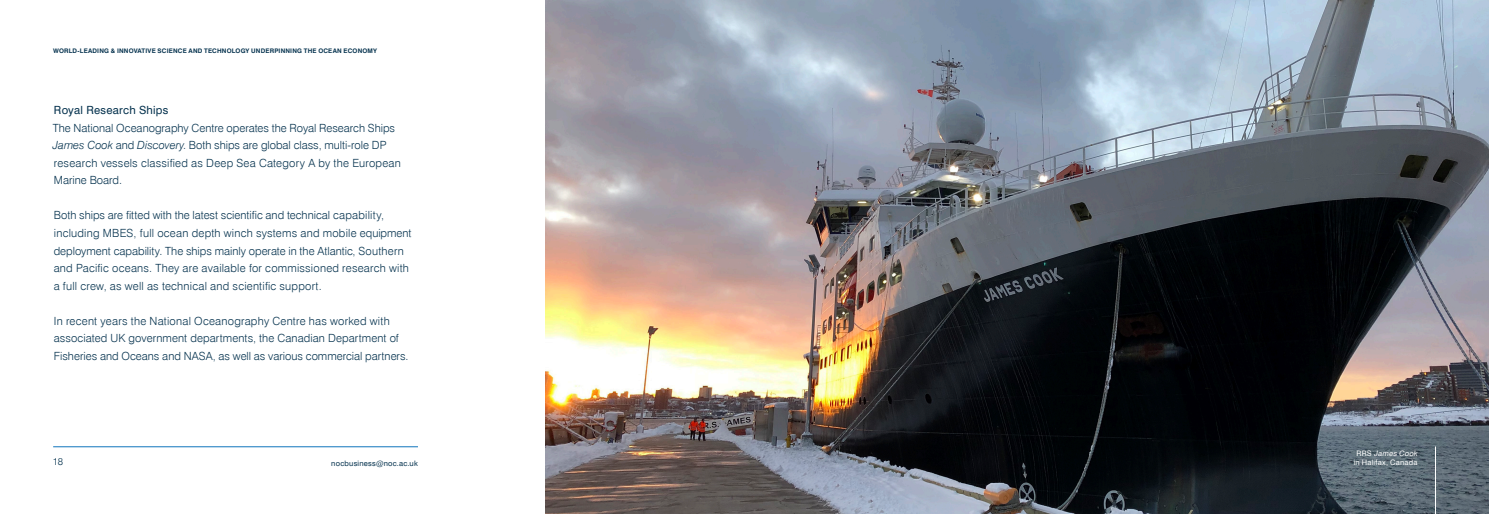
<style>
.page{position:relative;width:1489px;height:514px;background:#fff}
.page>*{position:absolute;margin:0;border:0;box-sizing:border-box;transform-origin:0 0}
.NOC_BODY_TEXT{font:300 11.25px/17.5px "Swiss 721 BT";letter-spacing:.01em;color:#05324e}
.NOC_BODY_TEXT-2{font:11.25px "Swiss 721 BT";letter-spacing:.02em;color:#05324e}
.t1{font:300 10px "Swiss 721 BT";color:#05324e}
.NOC_PAGE_FOOTER{font:7.5px/8.8px "Swiss 721 BT";letter-spacing:.025em;color:#fff;text-align:center}
.t2{font:7.5px "Swiss 721 BT";letter-spacing:.025em;color:#05324e}
.NOC_PAGE_FOOTER-2{font:700 6.25px "Swiss 721 BT";letter-spacing:.03em;color:#05324e}
.s1{font-style:italic}
</style>
<div class="page">
<hr style="left:53px;top:446px;width:365px;height:1px;background:#1074bc">
<img style="left:545px;top:0;width:943px;height:514px">
<hr style="left:1434px;top:446px;width:1px;height:68px;background:#fff">
<p class="NOC_PAGE_FOOTER-2" style="left:53px;top:47px;width:325px">WORLD-LEADING &amp; INNOVATIVE SCIENCE AND TECHNOLOGY UNDERPINNING THE OCEAN ECONOMY</p>
<p class="NOC_BODY_TEXT-2" style="left:54px;top:104px;width:116px">Royal Research Ships</p>
<p class="NOC_BODY_TEXT" style="left:53px;top:119px;width:350px">The National Oceanography Centre operates the Royal Research Ships <span class="s1">James Cook</span> and <span class="s1">Discovery</span>. Both ships are global class, multi-role DP research vessels classified as Deep Sea Category A by the European Marine Board.</p>
<p class="NOC_BODY_TEXT" style="left:54px;top:207px;width:359px">Both ships are fitted with the latest scientific and technical capability, including MBES, full ocean depth winch systems and mobile equipment deployment capability. The ships mainly operate in the Atlantic, Southern and Pacific oceans. They are available for commissioned research with a full crew, as well as technical and scientific support.</p>
<p class="NOC_BODY_TEXT" style="left:54px;top:312px;width:356px">In recent years the National Oceanography Centre has worked with associated UK government departments, the Canadian Department of<br>Fisheries and Oceans and NASA, as well as various commercial partners.</p>
<p class="t1" style="left:53px;top:455px;width:12px">18</p>
<p class="t2" style="left:331px;top:459px;width:88px">nocbusiness@noc.ac.uk</p>
<p class="NOC_PAGE_FOOTER" style="left:1353px;top:449px;width:67px">R R S <span class="s1">James Cook </span>in Halifax, Canada</p>
</div>
